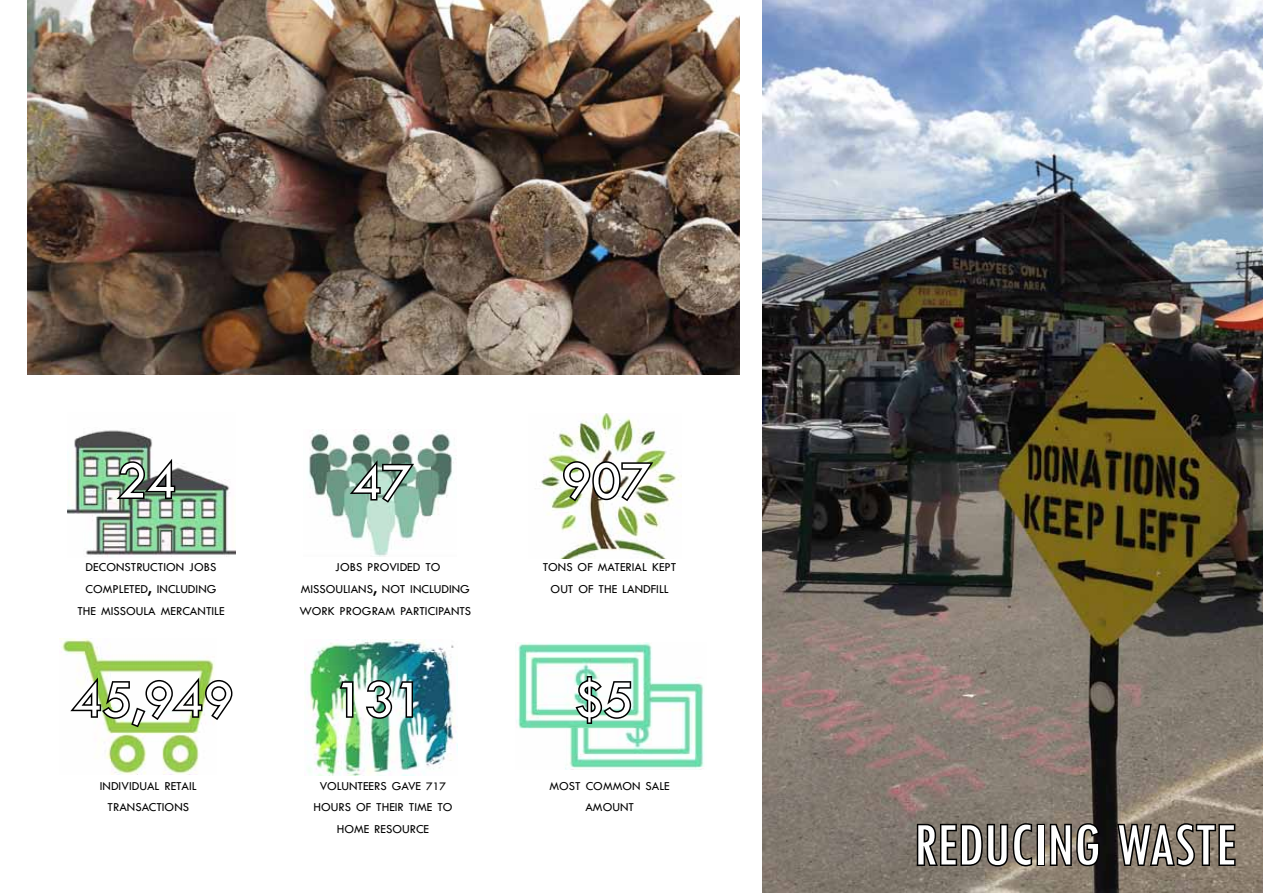
<style>
.page{position:relative;width:1263px;height:893px;background:#fff}
.page>*{position:absolute;margin:0;border:0;box-sizing:border-box;transform-origin:0 0}
.t1{font:condensed 63px "Tw Cen";color:#fff}
.t2{font:54px "Tw Cen";color:#fff}
.t3{font:12.6px/21.6px "Tw Cen";color:#000;text-align:center}
.s1{font-size:18px}
.s2{font-size:12px}
</style>
<div class="page">
<img style="left:762px;top:0;width:501px;height:893px">
<img style="left:27px;top:0;width:713px;height:374px">
<img style="left:305px;top:640px;width:152px;height:135px">
<img style="left:68px;top:430px;width:168px;height:127px">
<img style="left:541px;top:413px;width:140px;height:146px">
<img style="left:309px;top:429px;width:147px;height:128px">
<img style="left:515px;top:642px;width:189px;height:128px">
<img style="left:60px;top:639px;width:155px;height:136px">
<svg style="left:915px;top:822px;width:119px;height:46px;background:#4b453f"></svg>
<div style="left:1037px;top:824px;width:8px;height:42px;border:3px solid #000"></div>
<svg style="left:1048px;top:821px;width:53px;height:47px;background:#453f39"></svg>
<svg style="left:1115px;top:822px;width:122px;height:46px;background:#4e473e"></svg>
<svg style="left:113px;top:454px;width:64px;height:48px"></svg>
<svg style="left:349px;top:456px;width:68px;height:49px;background:#6a897b"></svg>
<img style="left:561px;top:460px;width:95px;height:43px">
<svg style="left:573px;top:674px;width:60px;height:51px"></svg>
<svg style="left:69px;top:673px;width:164px;height:56px"></svg>
<svg style="left:338px;top:680px;width:17px;height:39px"></svg>
<img style="left:364px;top:678px;width:51px;height:43px">
<h2 class="t2" style="left:117px;top:448px;width:61px">24</h2>
<h2 class="t2" style="left:352px;top:449px;width:61px">47</h2>
<h2 class="t2" style="left:562px;top:448px;width:91px">907</h2>
<p class="t3" style="left:77px;top:556px;width:149px">DECONSTRUCTION JOBS<br>COMPLETED<span class="s1">,</span> INCLUDING<br>THE MISSOULA MERCANTILE</p>
<p class="t3" style="left:299px;top:556px;width:172px">JOBS PROVIDED TO<br>MISSOULIANS<span class="s1">,</span> NOT INCLUDING<br>WORK PROGRAM PARTICIPANTS</p>
<p class="t3" style="left:543px;top:556px;width:135px">TONS OF MATERIAL KEPT<br>OUT OF THE LANDFILL</p>
<h2 class="t2" style="left:73px;top:667px;width:162px">45,949</h2>
<h2 class="t2" style="left:335px;top:667px;width:91px">131</h2>
<h2 class="t2" style="left:574px;top:667px;width:61px">$5</h2>
<p class="t3" style="left:100px;top:775px;width:98px">INDIVIDUAL RETAIL<br>TRANSACTIONS</p>
<p class="t3" style="left:313px;top:775px;width:140px">VOLUNTEERS GAVE <span class="s2">717<br></span>HOURS OF THEIR TIME TO<br>HOME RESOURCE</p>
<p class="t3" style="left:549px;top:775px;width:122px">MOST COMMON SALE<br>AMOUNT</p>
<h1 class="t1" style="left:914px;top:807px;width:323px">REDUCING WASTE</h1>
</div>
